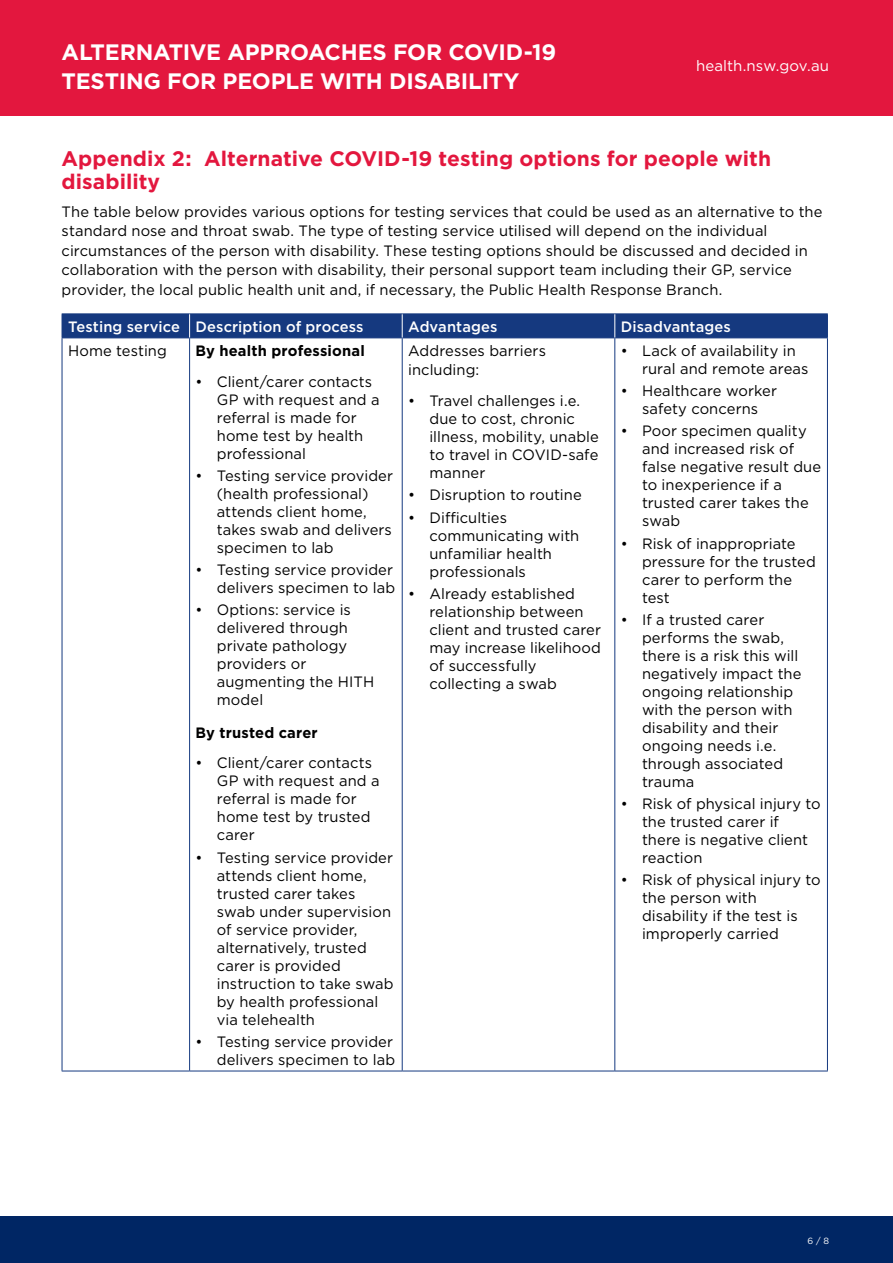
<style>
.page{position:relative;width:893px;height:1263px;background:#fff}
.page>*{position:absolute;margin:0;border:0;box-sizing:border-box;transform-origin:0 0}
.t1{font:700 22.35px/29.1px "Gotham";letter-spacing:-.01em;color:#fff}
.t2{font:700 21px/23.1px "Gotham";color:#e3173e}
.t3{font:15px/18px "Gotham";letter-spacing:.005em;color:#000}
.t4{font:500 15px "Gotham";letter-spacing:.005em;color:#fff}
.t5{font:700 15px "Gotham";letter-spacing:.01em;color:#000}
.t6{font:15px "Gotham";letter-spacing:.005em;color:#fff}
.t7{font:9px "Gotham";color:#fff}
</style>
<div class="page">
<div style="left:0;top:1216px;width:893px;height:47px;background:#002664"></div>
<div style="left:0;top:0;width:893px;height:116px;background:#e3173e"></div>
<hr style="left:62px;top:313px;width:128px;height:1px;background:#15397f">
<hr style="left:190px;top:313px;width:212px;height:1px;background:#15397f">
<hr style="left:402px;top:313px;width:213px;height:1px;background:#15397f">
<hr style="left:615px;top:313px;width:213px;height:1px;background:#15397f">
<hr style="left:62px;top:338px;width:1px;height:733px;background:#15397f">
<hr style="left:189px;top:338px;width:1px;height:733px;background:#15397f">
<hr style="left:402px;top:338px;width:1px;height:733px;background:#15397f">
<hr style="left:614px;top:338px;width:1px;height:733px;background:#15397f">
<hr style="left:827px;top:338px;width:1px;height:733px;background:#15397f">
<hr style="left:62px;top:1071px;width:128px;height:1px;background:#15397f">
<hr style="left:190px;top:1071px;width:212px;height:1px;background:#15397f">
<hr style="left:402px;top:1071px;width:213px;height:1px;background:#15397f">
<hr style="left:615px;top:1071px;width:213px;height:1px;background:#15397f">
<div style="left:62px;top:314px;width:766px;height:24px;background:#15397f"></div>
<h1 class="t1" style="left:62px;top:37px;width:496px">ALTERNATIVE APPROACHES FOR COVID-19<br>TESTING FOR PEOPLE WITH DISABILITY</h1>
<p class="t6" style="left:696px;top:56px;width:135px">health.nsw.gov.au</p>
<h2 class="t2" style="left:62px;top:147px;width:711px">Appendix 2: Alternative COVID-19 testing options for people with disability</h2>
<p class="t3" style="left:62px;top:201px;width:762px;line-height:19.5px">The table below provides various options for testing services that could be used as an alternative to the standard nose and throat swab. The type of testing service utilised will depend on the individual circumstances of the person with disability. These testing options should be discussed and decided in collaboration with the person with disability, their personal support team including their GP, service provider, the local public health unit and, if necessary, the Public Health Response Branch.</p>
<p class="t4" style="left:68px;top:317px;width:297px">Testing service Description of process</p>
<p class="t4" style="left:408px;top:317px;width:91px">Advantages</p>
<p class="t4" style="left:621px;top:317px;width:112px">Disadvantages</p>
<p class="t3" style="left:68px;top:341px;width:100px">Home testing</p>
<p class="t5" style="left:196px;top:341px;width:171px">By health professional</p>
<p class="t3" style="left:217px;top:372px;width:164px;text-indent:-21px">• Client/carer contacts<br>GP with request and a referral is made for home test by health professional</p>
<p class="t3" style="left:217px;top:466px;width:178px;text-indent:-21px">• Testing service provider (health professional) attends client home, takes swab and delivers specimen to lab</p>
<p class="t3" style="left:196px;top:560px;width:201px;text-align:right">• Testing service provider delivers specimen to lab</p>
<p class="t3" style="left:217px;top:601px;width:159px;text-indent:-21px">• Options: service is delivered through private pathology providers or augmenting the HITH model</p>
<p class="t5" style="left:196px;top:722px;width:124px">By trusted carer</p>
<p class="t3" style="left:217px;top:754px;width:164px;text-indent:-21px">• Client/carer contacts<br>GP with request and a referral is made for home test by trusted carer</p>
<p class="t3" style="left:217px;top:848px;width:178px;text-indent:-21px">• Testing service provider attends client home, trusted carer takes swab under supervision of service provider, alternatively, trusted carer is provided instruction to take swab by health professional via telehealth</p>
<p class="t3" style="left:196px;top:1032px;width:201px;text-align:right">• Testing service provider delivers specimen to lab</p>
<p class="t3" style="left:642px;top:341px;width:168px;text-indent:-21px">• Lack of availability in rural and remote areas</p>
<p class="t3" style="left:621px;top:381px;width:158px;text-align:center">• Healthcare worker safety concerns</p>
<p class="t3" style="left:642px;top:422px;width:181px;text-indent:-21px">• Poor specimen quality and increased risk of false negative result due to inexperience if a trusted carer takes the swab</p>
<p class="t3" style="left:642px;top:534px;width:175px;text-indent:-21px">• Risk of inappropriate pressure for the trusted carer to perform the test</p>
<p class="t3" style="left:642px;top:610px;width:161px;text-indent:-21px">• If a trusted carer performs the swab, there is a risk this will negatively impact the ongoing relationship with the person with disability and their ongoing needs i.e. through associated trauma</p>
<p class="t3" style="left:642px;top:794px;width:180px;text-indent:-21px">• Risk of physical injury to the trusted carer if there is negative client reaction</p>
<p class="t3" style="left:642px;top:871px;width:180px;text-indent:-21px">• Risk of physical injury to the person with disability if the test is improperly carried</p>
<p class="t3" style="left:408px;top:340px;width:139px;line-height:19.5px">Addresses barriers including:</p>
<p class="t3" style="left:429px;top:391px;width:171px;text-indent:-21px">• Travel challenges i.e. due to cost, chronic illness, mobility, unable to travel in COVID-safe manner</p>
<p class="t3" style="left:408px;top:486px;width:175px">• Disruption to routine</p>
<p class="t3" style="left:429px;top:508px;width:151px;text-indent:-21px">• Difficulties communicating with unfamiliar health professionals</p>
<p class="t3" style="left:429px;top:584px;width:173px;text-indent:-21px">• Already established relationship between client and trusted carer may increase likelihood of successfully collecting a swab</p>
<p class="t7" style="left:807px;top:1235px;width:23px">6 / 8</p>
</div>
